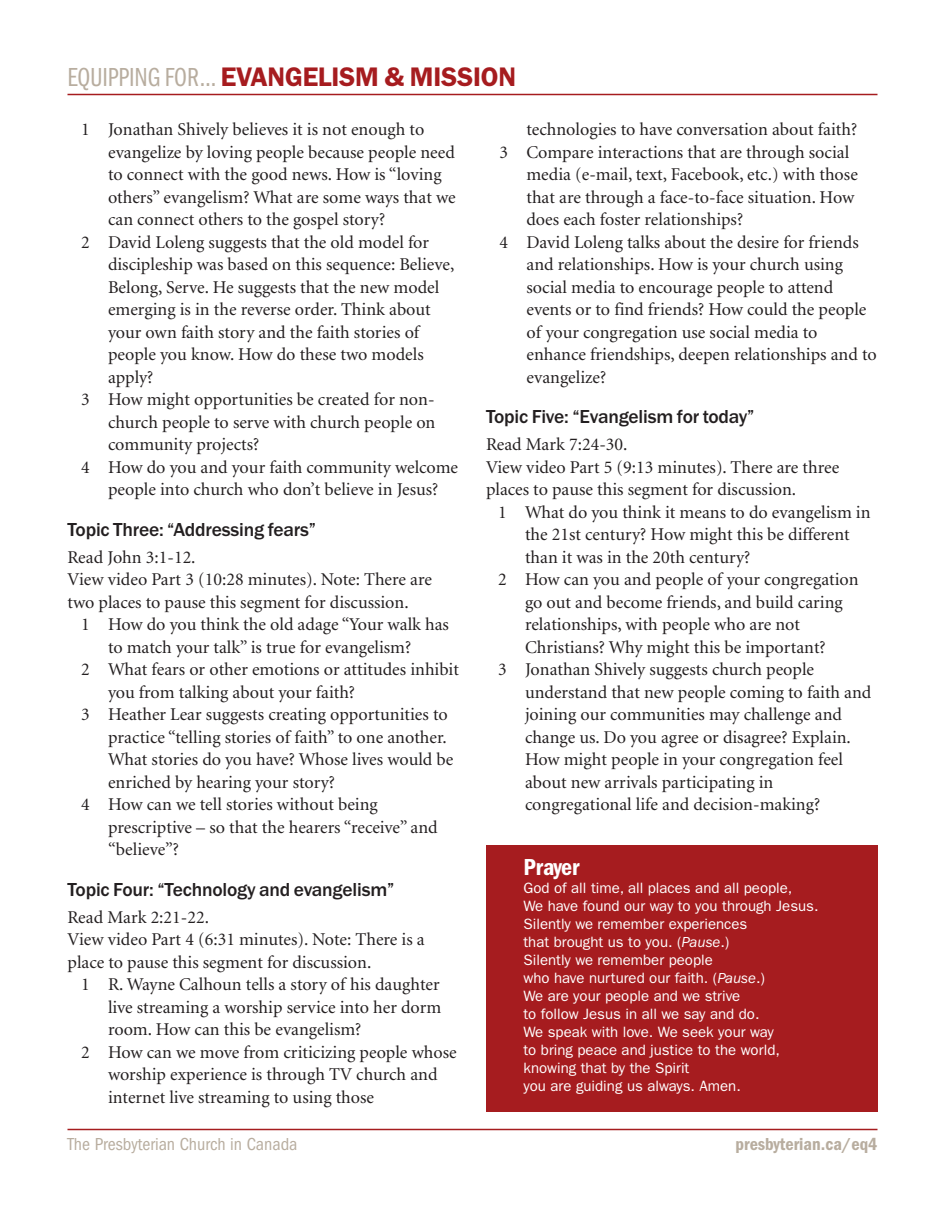
<style>
.page{position:relative;width:945px;height:1215px;background:#fff}
.page>*{position:absolute;margin:0;border:0;box-sizing:border-box;transform-origin:0 0}
.t1{font:600 27px "Franklin Gothic";letter-spacing:-.01em;color:#a61c1f}
.t2{font:600 condensed 24px "Franklin Gothic";color:#fff}
.t3{font:500 19.5px "Franklin Gothic";letter-spacing:-.01em;color:#231f20}
.t4{font:18px/22.5px "Minion";color:#231f20}
.t5{font:condensed 18px "Franklin Gothic";color:#b8ad9f}
.t6{font:600 condensed 18px "Franklin Gothic";color:#b8ad9f}
.t7{font:15px/18px "Franklin Gothic";color:#fff}
.s1{font-family:"Franklin Gothic Book Cmpr";font-weight:400;color:#b8ad9f}
.s2{font-style:italic}
</style>
<div class="page">
<hr style="left:68px;top:1129px;width:810px;height:1px;background:#a61c1f">
<hr style="left:68px;top:94px;width:810px;height:1px;background:#a61c1f">
<div style="left:486px;top:845px;width:392px;height:267px;background:#a61c1f"></div>
<h1 class="t1" style="left:68px;top:67px;width:450px"><span class="s1">EQUIPPING FOR…</span> EVANGELISM &amp; MISSION</h1>
<p class="t4" style="left:81px;top:119px;width:345px">1 Jonathan Shively believes it is not enough to</p>
<p class="t4" style="left:108px;top:142px;width:348px">evangelize by loving people because people need</p>
<p class="t4" style="left:108px;top:164px;width:335px">to connect with the good news. How is “loving</p>
<p class="t4" style="left:108px;top:187px;width:349px">others” evangelism? What are some ways that we</p>
<p class="t4" style="left:108px;top:209px;width:279px">can connect others to the gospel story?</p>
<p class="t4" style="left:81px;top:232px;width:350px">2 David Loleng suggests that the old model for</p>
<p class="t4" style="left:108px;top:254px;width:348px">discipleship was based on this sequence: Believe,</p>
<p class="t4" style="left:108px;top:277px;width:333px">Belong, Serve. He suggests that the new model</p>
<p class="t4" style="left:108px;top:299px;width:324px">emerging is in the reverse order. Think about</p>
<p class="t4" style="left:108px;top:322px;width:313px">your own faith story and the faith stories of</p>
<p class="t4" style="left:108px;top:344px;width:317px">people you know. How do these two models</p>
<p class="t4" style="left:108px;top:367px;width:47px">apply?</p>
<p class="t4" style="left:81px;top:389px;width:355px">3 How might opportunities be created for non-</p>
<p class="t4" style="left:108px;top:412px;width:329px">church people to serve with church people on</p>
<p class="t4" style="left:108px;top:434px;width:153px">community projects?</p>
<p class="t4" style="left:81px;top:457px;width:379px">4 How do you and your faith community welcome</p>
<p class="t4" style="left:108px;top:479px;width:332px">people into church who don’t believe in Jesus?</p>
<p class="t3" style="left:68px;top:517px;width:250px">Topic Three: “Addressing fears”</p>
<p class="t4" style="left:68px;top:547px;width:366px">Read John 3:1-12.<br>View video Part 3 (10:28 minutes). Note: There are two places to pause this segment for discussion.</p>
<p class="t4" style="left:81px;top:614px;width:370px">1 How do you think the old adage “Your walk has</p>
<p class="t4" style="left:108px;top:637px;width:305px">to match your talk” is true for evangelism?</p>
<p class="t4" style="left:81px;top:659px;width:379px">2 What fears or other emotions or attitudes inhibit</p>
<p class="t4" style="left:108px;top:682px;width:249px">you from talking about your faith?</p>
<p class="t4" style="left:81px;top:704px;width:368px">3 Heather Lear suggests creating opportunities to</p>
<p class="t4" style="left:108px;top:727px;width:340px">practice “telling stories of faith” to one another.</p>
<p class="t4" style="left:108px;top:749px;width:347px">What stories do you have? Whose lives would be</p>
<p class="t4" style="left:108px;top:772px;width:228px">enriched by hearing your story?</p>
<p class="t4" style="left:81px;top:794px;width:298px">4 How can we tell stories without being</p>
<p class="t4" style="left:108px;top:817px;width:331px">prescriptive – so that the hearers “receive” and</p>
<p class="t4" style="left:108px;top:839px;width:72px">“believe”?</p>
<p class="t3" style="left:68px;top:877px;width:329px">Topic Four: “Technology and evangelism”</p>
<p class="t4" style="left:68px;top:907px;width:359px">Read Mark 2:21-22.<br>View video Part 4 (6:31 minutes). Note: There is a place to pause this segment for discussion.</p>
<p class="t4" style="left:81px;top:974px;width:360px">1 R. Wayne Calhoun tells a story of his daughter</p>
<p class="t4" style="left:108px;top:997px;width:335px">live streaming a worship service into her dorm</p>
<p class="t4" style="left:108px;top:1019px;width:255px">room. How can this be evangelism?</p>
<p class="t4" style="left:81px;top:1042px;width:377px">2 How can we move from criticizing people whose</p>
<p class="t4" style="left:108px;top:1064px;width:331px">worship experience is through TV church and</p>
<p class="t4" style="left:108px;top:1087px;width:268px">internet live streaming to using those</p>
<p class="t4" style="left:526px;top:119px;width:332px">technologies to have conversation about faith?</p>
<p class="t4" style="left:500px;top:142px;width:351px">3 Compare interactions that are through social</p>
<p class="t4" style="left:526px;top:164px;width:333px">media (e-mail, text, Facebook, etc.) with those</p>
<p class="t4" style="left:526px;top:187px;width:329px">that are through a face-to-face situation. How</p>
<p class="t4" style="left:526px;top:209px;width:218px">does each foster relationships?</p>
<p class="t4" style="left:500px;top:232px;width:361px">4 David Loleng talks about the desire for friends</p>
<p class="t4" style="left:526px;top:254px;width:318px">and relationships. How is your church using</p>
<p class="t4" style="left:526px;top:277px;width:308px">social media to encourage people to attend</p>
<p class="t4" style="left:526px;top:299px;width:342px">events or to find friends? How could the people</p>
<p class="t4" style="left:526px;top:322px;width:293px">of your congregation use social media to</p>
<p class="t4" style="left:526px;top:344px;width:352px">enhance friendships, deepen relationships and to</p>
<p class="t4" style="left:526px;top:367px;width:81px">evangelize?</p>
<p class="t3" style="left:486px;top:405px;width:270px">Topic Five: “Evangelism for today”</p>
<p class="t4" style="left:486px;top:434px;width:355px">Read Mark 7:24-30.<br>View video Part 5 (9:13 minutes). There are three places to pause this segment for discussion.</p>
<p class="t4" style="left:498px;top:502px;width:374px">1 What do you think it means to do evangelism in</p>
<p class="t4" style="left:525px;top:524px;width:326px">the 21st century? How might this be different</p>
<p class="t4" style="left:525px;top:547px;width:227px">than it was in the 20th century?</p>
<p class="t4" style="left:498px;top:569px;width:362px">2 How can you and people of your congregation</p>
<p class="t4" style="left:525px;top:592px;width:319px">go out and become friends, and build caring</p>
<p class="t4" style="left:525px;top:614px;width:277px">relationships, with people who are not</p>
<p class="t4" style="left:525px;top:637px;width:302px">Christians? Why might this be important?</p>
<p class="t4" style="left:498px;top:659px;width:318px">3 Jonathan Shively suggests church people</p>
<p class="t4" style="left:525px;top:682px;width:348px">understand that new people coming to faith and</p>
<p class="t4" style="left:525px;top:704px;width:319px">joining our communities may challenge and</p>
<p class="t4" style="left:525px;top:727px;width:327px">change us. Do you agree or disagree? Explain.</p>
<p class="t4" style="left:525px;top:749px;width:320px">How might people in your congregation feel</p>
<p class="t4" style="left:525px;top:772px;width:250px">about new arrivals participating in</p>
<p class="t4" style="left:525px;top:794px;width:297px">congregational life and decision-making?</p>
<h2 class="t2" style="left:524px;top:859px;width:58px">Prayer</h2>
<p class="t7" style="left:524px;top:880px;width:297px">God of all time, all places and all people,<br>We have found our way to you through Jesus.<br>Silently we remember experiences<br>that brought us to you. (<span class="s2">Pause</span>.)<br>Silently we remember people<br>who have nurtured our faith. (<span class="s2">Pause</span>.)<br>We are your people and we strive<br>to follow Jesus in all we say and do.<br>We speak with love. We seek your way<br>to bring peace and justice to the world, knowing that by the Spirit<br>you are guiding us always. Amen.</p>
<p class="t5" style="left:68px;top:1138px;width:232px">The Presbyterian Church in Canada</p>
<p class="t6" style="left:736px;top:1138px;width:143px">presbyterian.ca/eq4</p>
</div>
